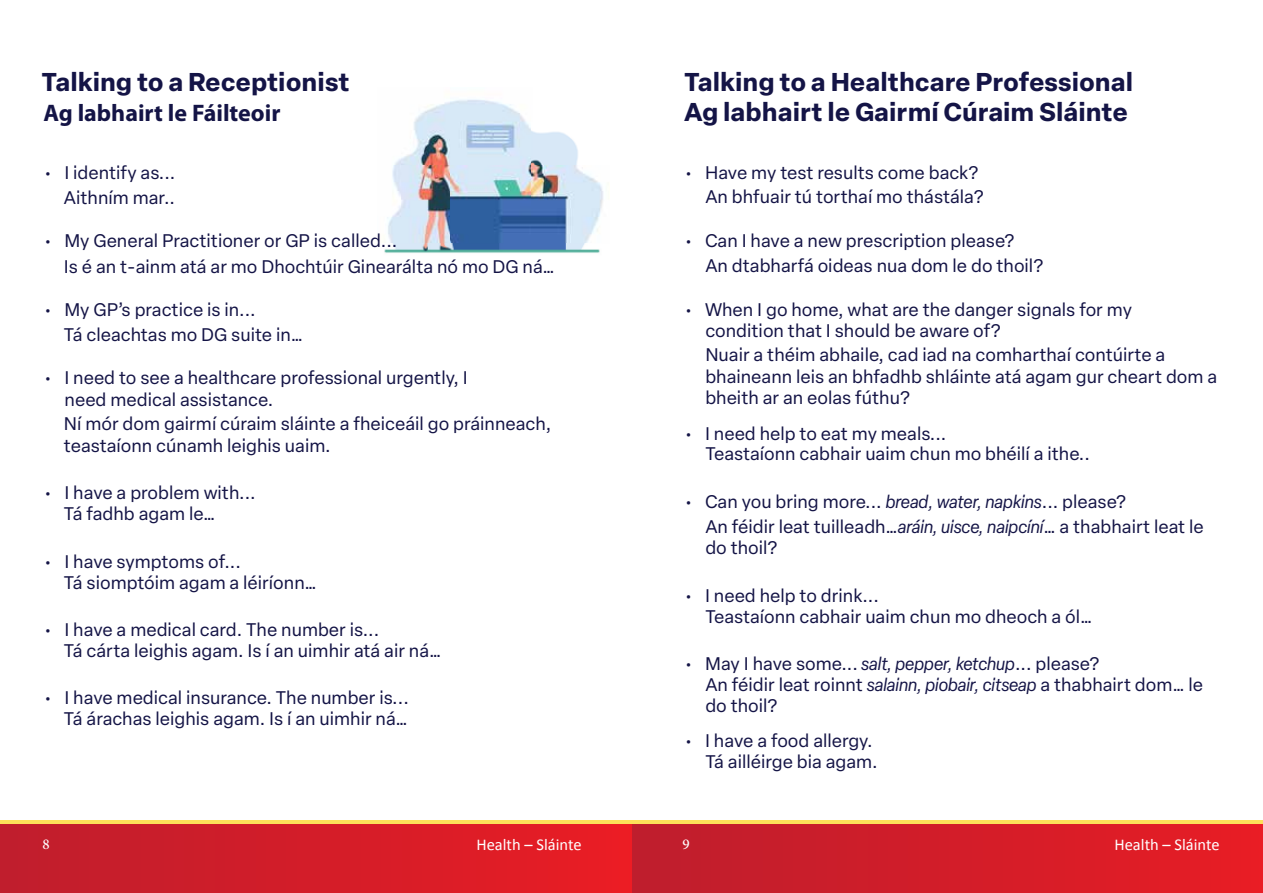
<style>
.page{position:relative;width:1263px;height:893px;background:#fff}
.page>*{position:absolute;margin:0;border:0;box-sizing:border-box;transform-origin:0 0}
.t1{font:700 25.35px/30.6px "Elza Text";color:#141446}
.t2{font:700 24px "Myriad Pro";color:#141446}
.t3{font:18px/21.6px "Elza Text";color:#141446}
.t4{font:16.5px "Calibri";color:#fff}
.t5{font:500 15px "Minion Pro";color:#fff}
.s1{font-family:"Elza";font-style:italic}
</style>
<div class="page">
<div style="left:631px;top:821px;width:632px;height:72px;background:linear-gradient(to right,#fde05a,#fde05a)"></div>
<div style="left:0;top:821px;width:631px;height:72px;background:linear-gradient(to right,#fde05a,#fde05a)"></div>
<div style="left:631px;top:825px;width:632px;height:68px;background:linear-gradient(to right,#be1e2d,#e71d25)"></div>
<div style="left:0;top:825px;width:631px;height:68px;background:linear-gradient(to right,#bf1e2d,#e91d24)"></div>
<img style="left:384px;top:99px;width:219px;height:154px">
<h1 class="t1" style="left:42px;top:66px;width:310px">Talking to a Receptionist</h1>
<h2 class="t2" style="left:43px;top:98px;width:239px">Ag labhairt le Fáilteoir</h2>
<p class="t3" style="left:43px;top:161px;width:133px">• I identify as...</p>
<p class="t3" style="left:64px;top:186px;width:113px">Aithním mar..</p>
<p class="t3" style="left:43px;top:229px;width:356px">• My General Practitioner or GP is called...</p>
<p class="t3" style="left:64px;top:254px;width:492px">Is é an t-ainm atá ar mo Dhochtúir Ginearálta nó mo DG ná…</p>
<p class="t3" style="left:43px;top:298px;width:214px">• My GP’s practice is in...</p>
<p class="t3" style="left:64px;top:323px;width:241px">Tá cleachtas mo DG suite in…</p>
<p class="t3" style="left:65px;top:366px;width:405px;text-indent:-21px">• I need to see a healthcare professional urgently, I need medical assistance.</p>
<p class="t3" style="left:64px;top:412px;width:489px">Ní mór dom gairmí cúraim sláinte a fheiceáil go práinneach, teastaíonn cúnamh leighis uaim.</p>
<p class="t3" style="left:43px;top:481px;width:214px">• I have a problem with...</p>
<p class="t3" style="left:64px;top:502px;width:153px">Tá fadhb agam le…</p>
<p class="t3" style="left:43px;top:550px;width:199px">• I have symptoms of...</p>
<p class="t3" style="left:64px;top:571px;width:254px">Tá siomptóim agam a léiríonn…</p>
<p class="t3" style="left:43px;top:618px;width:337px">• I have a medical card. The number is...</p>
<p class="t3" style="left:64px;top:639px;width:379px">Tá cárta leighis agam. Is í an uimhir atá air ná…</p>
<p class="t3" style="left:43px;top:686px;width:367px">• I have medical insurance. The number is...</p>
<p class="t3" style="left:64px;top:707px;width:345px">Tá árachas leighis agam. Is í an uimhir ná…</p>
<h1 class="t1" style="left:684px;top:65px;width:450px">Talking to a Healthcare Professional<br>Ag labhairt le Gairmí Cúraim Sláinte</h1>
<p class="t3" style="left:684px;top:161px;width:296px">• Have my test results come back?</p>
<p class="t3" style="left:705px;top:185px;width:280px">An bhfuair tú torthaí mo thástála?</p>
<p class="t3" style="left:684px;top:229px;width:332px">• Can I have a new prescription please?</p>
<p class="t3" style="left:705px;top:254px;width:339px">An dtabharfá oideas nua dom le do thoil?</p>
<p class="t3" style="left:705px;top:298px;width:428px;text-indent:-21px">• When I go home, what are the danger signals for my condition that I should be aware of?</p>
<p class="t3" style="left:705px;top:343px;width:513px">Nuair a théim abhaile, cad iad na comharthaí contúirte a bhaineann leis an bhfadhb shláinte atá agam gur cheart dom a bheith ar an eolas fúthu?</p>
<p class="t3" style="left:684px;top:421px;width:264px">• I need help to eat my meals...</p>
<p class="t3" style="left:705px;top:442px;width:386px">Teastaíonn cabhair uaim chun mo bhéilí a ithe..</p>
<p class="t3" style="left:684px;top:490px;width:443px">• Can you bring more... <span class="s1">bread, water, napkins</span>... please?</p>
<p class="t3" style="left:705px;top:515px;width:500px">An féidir leat tuilleadh…<span class="s1">aráin, uisce, naipcíní</span>… a thabhairt leat le do thoil?</p>
<p class="t3" style="left:684px;top:584px;width:196px">• I need help to drink...</p>
<p class="t3" style="left:705px;top:604px;width:389px">Teastaíonn cabhair uaim chun mo dheoch a ól…</p>
<p class="t3" style="left:684px;top:652px;width:417px">• May I have some... <span class="s1">salt, pepper, ketchup</span>... please?</p>
<p class="t3" style="left:705px;top:673px;width:499px">An féidir leat roinnt <span class="s1">salainn, piobair, citseap</span> a thabhairt dom… le do thoil?</p>
<p class="t3" style="left:684px;top:729px;width:190px">• I have a food allergy.</p>
<p class="t3" style="left:705px;top:750px;width:174px">Tá ailléirge bia agam.</p>
<p class="t5" style="left:43px;top:834px;width:9px">8</p>
<p class="t4" style="left:476px;top:834px;width:107px">Health – Sláinte</p>
<p class="t5" style="left:682px;top:834px;width:9px">9</p>
<p class="t4" style="left:1114px;top:834px;width:107px">Health – Sláinte</p>
</div>
